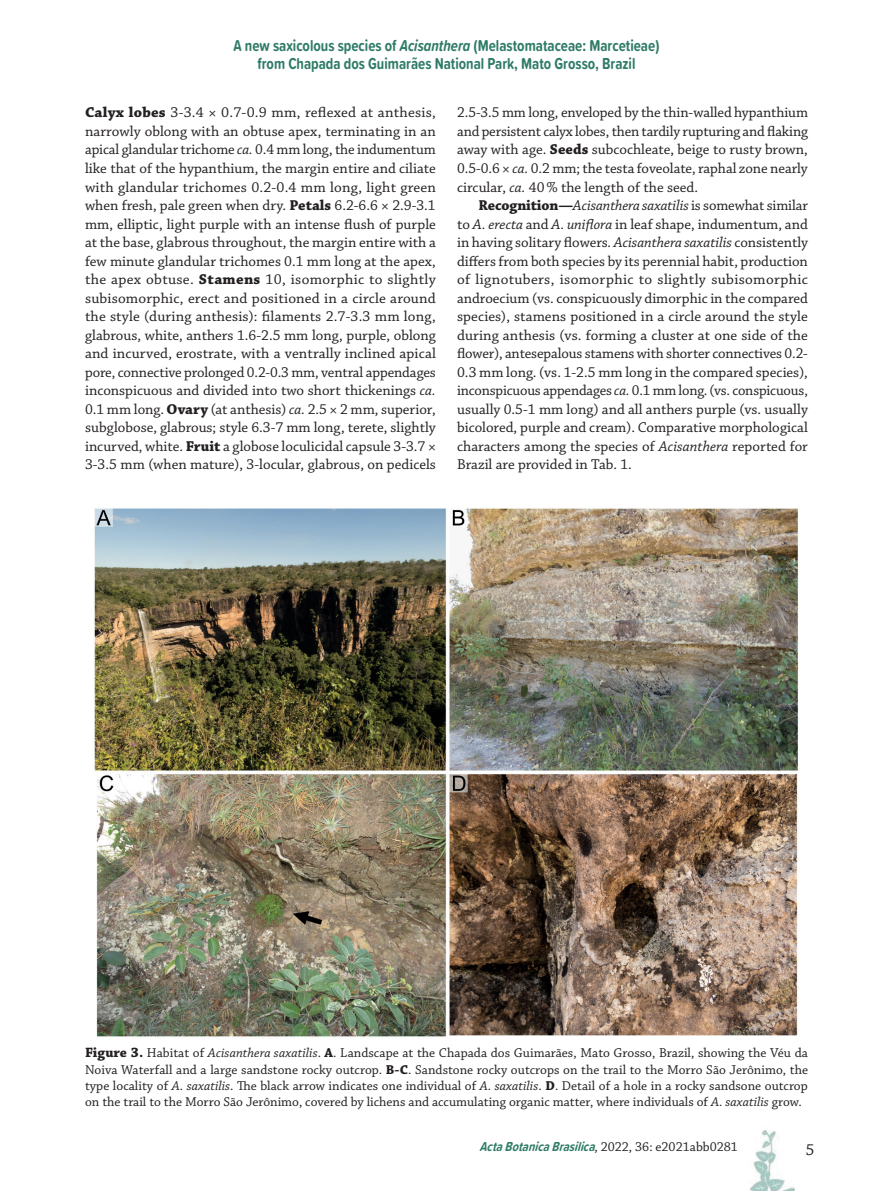
<style>
.page{position:relative;width:893px;height:1191px;background:#fff}
.page>*{position:absolute;margin:0;border:0;box-sizing:border-box;transform-origin:0 0}
.t1{font:700 16.5px/18px "Proxima Soft Cond";color:#2f7b67;text-align:center;scale:.91 1}
.t2{font:16.5px "Chaparral Pro";color:#231f20}
.t3{font:15px/18.5px "Chaparral Pro";color:#231f20;text-align:justify}
.t4{font:13.5px/16.2px "Chaparral Pro";color:#231f20;text-align:justify}
.t5{font:italic 700 13.5px "Proxima Soft Cond";color:#2f7b67;scale:.95 1}
.s1{font-style:italic}
.s2{font-weight:700}
.s3{font-weight:700;font-size:14.25px}
.s4{font-family:"Chaparral Pro";font-weight:400;font-style:normal;color:#231f20}
</style>
<div class="page">
<img style="left:749px;top:1130px;width:45px;height:61px">
<img style="left:94px;top:508px;width:704px;height:529px">
<p class="t1" style="left:233px;top:36px;width:470px">A new saxicolous species of <span class="s1">Acisanthera</span> (Melastomataceae: Marcetieae) from Chapada dos Guimarães National Park, Mato Grosso, Brazil</p>
<p class="t3" style="left:85px;top:104px;width:352px"><span class="s2">Calyx lobes</span> 3-3.4 × 0.7-0.9 mm, reflexed at anthesis, narrowly oblong with an obtuse apex, terminating in an apical glandular trichome <span class="s1">ca.</span> 0.4 mm long, the indumentum like that of the hypanthium, the margin entire and ciliate with glandular trichomes 0.2-0.4 mm long, light green when fresh, pale green when dry. <span class="s2">Petals</span> 6.2-6.6 × 2.9-3.1 mm, elliptic, light purple with an intense flush of purple at the base, glabrous throughout, the margin entire with a few minute glandular trichomes 0.1 mm long at the apex, the apex obtuse. <span class="s2">Stamens</span> 10, isomorphic to slightly subisomorphic, erect and positioned in a circle around the style (during anthesis): filaments 2.7-3.3 mm long, glabrous, white, anthers 1.6-2.5 mm long, purple, oblong and incurved, erostrate, with a ventrally inclined apical pore, connective prolonged 0.2-0.3 mm, ventral appendages inconspicuous and divided into two short thickenings <span class="s1">ca.<br></span>0.1 mm long. <span class="s2">Ovary</span> (at anthesis) <span class="s1">ca.</span> 2.5 × 2 mm, superior, subglobose, glabrous; style 6.3-7 mm long, terete, slightly incurved, white. <span class="s2">Fruit</span> a globose loculicidal capsule 3-3.7 × 3-3.5 mm (when mature), 3-locular, glabrous, on pedicels</p>
<p class="t3" style="left:457px;top:104px;width:352px">2.5-3.5 mm long, enveloped by the thin-walled hypanthium and persistent calyx lobes, then tardily rupturing and flaking away with age. <span class="s2">Seeds</span> subcochleate, beige to rusty brown, 0.5-0.6 × <span class="s1">ca.</span> 0.2 mm; the testa foveolate, raphal zone nearly circular, <span class="s1">ca.</span> 40% the length of the seed.</p>
<p class="t3" style="left:457px;top:197px;width:352px;text-indent:21px"><span class="s2">Recognition—</span><span class="s1">Acisanthera saxatilis</span> is somewhat similar to <span class="s1">A. erecta</span> and <span class="s1">A. uniflora</span> in leaf shape, indumentum, and in having solitary flowers<span class="s1">. Acisanthera saxatilis</span> consistently differs from both species by its perennial habit, production of lignotubers, isomorphic to slightly subisomorphic androecium (vs. conspicuously dimorphic in the compared species), stamens positioned in a circle around the style during anthesis (vs. forming a cluster at one side of the flower), antesepalous stamens with shorter connectives 0.2- 0.3 mm long. (vs. 1-2.5 mm long in the compared species), inconspicuous appendages <span class="s1">ca.</span> 0.1 mm long.(vs. conspicuous, usually 0.5-1 mm long) and all anthers purple (vs. usually bicolored, purple and cream). Comparative morphological characters among the species of <span class="s1">Acisanthera</span> reported for Brazil are provided in Tab. 1.</p>
<p class="t4" style="left:85px;top:1045px;width:724px"><span class="s3">Figure 3.</span> Habitat of <span class="s1">Acisanthera saxatilis</span>. <span class="s2">A</span>. Landscape at the Chapada dos Guimarães, Mato Grosso, Brazil, showing the Véu da Noiva Waterfall and a large sandstone rocky outcrop. <span class="s2">B-C</span>. Sandstone rocky outcrops on the trail to the Morro São Jerônimo, the type locality of <span class="s1">A. saxatilis</span>. The black arrow indicates one individual of <span class="s1">A. saxatilis</span>. <span class="s2">D</span>. Detail of a hole in a rocky sandsone outcrop on the trail to the Morro São Jerônimo, covered by lichens and accumulating organic matter, where individuals of <span class="s1">A. saxatilis</span> grow.</p>
<p class="t5" style="left:480px;top:1136px;width:274px">ActaBotanicaBrasilica<span class="s4">, 2 0 2 2 , 3 6 : e 2 0 2 1 a b b 0 2 8 1</span></p>
<p class="t2" style="left:806px;top:1141px;width:10px">5</p>
</div>
